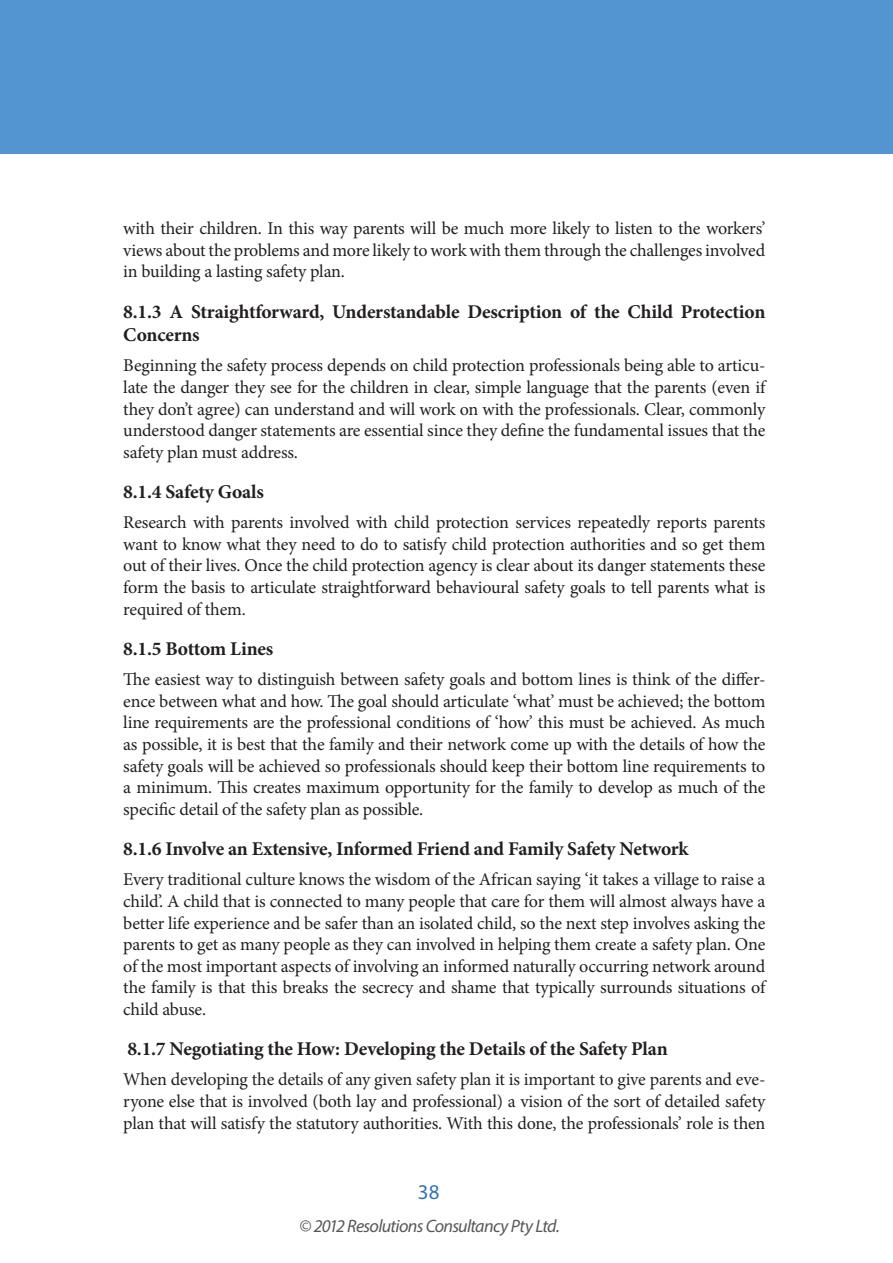
<style>
.page{position:relative;width:893px;height:1263px;background:#fff}
.page>*{position:absolute;margin:0;border:0;box-sizing:border-box;transform-origin:0 0}
.t1{font:21px "Myriad Pro";color:#3073ba}
.t2{font:700 19.5px/23.4px "Minion Pro";letter-spacing:-.01em;color:#231f20}
.t3{font:18px/21.6px "Minion Pro";letter-spacing:-.015em;color:#231f20;text-align:justify}
.t4{font:italic 18px "Myriad Pro";letter-spacing:-.04em;color:#57585a}
</style>
<div class="page">
<div style="left:0;top:0;width:893px;height:153px;background:#5395d0"></div>
<p class="t3" style="left:123px;top:218px;width:643px">with their children. In this way parents will be much more likely to listen to the workers’ views about the problems and more likely to work with them through the challenges involved in building a lasting safety plan.</p>
<p class="t2" style="left:123px;top:300px;width:644px">8.1.3 A Straightforward, Understandable Description of the Child Protection<br>Concerns</p>
<p class="t3" style="left:123px;top:355px;width:644px">Beginning the safety process depends on child protection professionals being able to articu&shy;late the danger they see for the children in clear, simple language that the parents (even if they don’t agree) can understand and will work on with the professionals. Clear, commonly understood danger statements are essential since they define the fundamental issues that the safety plan must address.</p>
<p class="t2" style="left:123px;top:480px;width:142px">8.1.4 Safety Goals</p>
<p class="t3" style="left:123px;top:512px;width:644px">Research with parents involved with child protection services repeatedly reports parents want to know what they need to do to satisfy child protection authorities and so get them out of their lives. Once the child protection agency is clear about its danger statements these form the basis to articulate straightforward behavioural safety goals to tell parents what is required of them.</p>
<p class="t2" style="left:123px;top:637px;width:152px">8.1.5 Bottom Lines</p>
<p class="t3" style="left:123px;top:669px;width:644px">The easiest way to distinguish between safety goals and bottom lines is think of the differ&shy;ence between what and how. The goal should articulate ‘what’ must be achieved; the bottom line requirements are the professional conditions of ‘how’ this must be achieved. As much as possible, it is best that the family and their network come up with the details of how the safety goals will be achieved so professionals should keep their bottom line requirements to a minimum. This creates maximum opportunity for the family to develop as much of the specific detail of the safety plan as possible.</p>
<p class="t2" style="left:123px;top:837px;width:567px">8.1.6 Involve an Extensive, Informed Friend and Family Safety Network</p>
<p class="t3" style="left:123px;top:869px;width:644px">Every traditional culture knows the wisdom of the African saying ‘it takes a village to raise a child’. A child that is connected to many people that care for them will almost always have a better life experience and be safer than an isolated child, so the next step involves asking the parents to get as many people as they can involved in helping them create a safety plan. One of the most important aspects of involving an informed naturally occurring network around the family is that this breaks the secrecy and shame that typically surrounds situations of child abuse.</p>
<p class="t2" style="left:127px;top:1037px;width:542px">8.1.7 Negotiating the How: Developing the Details of the Safety Plan</p>
<p class="t3" style="left:123px;top:1069px;width:644px">When developing the details of any given safety plan it is important to give parents and eve&shy;ryone else that is involved (both lay and professional) a vision of the sort of detailed safety plan that will satisfy the statutory authorities. With this done, the professionals’ role is then</p>
<p class="t1" style="left:418px;top:1178px;width:23px">38</p>
<p class="t4" style="left:299px;top:1215px;width:262px">© 2012 Resolutions Consultancy Pty Ltd.</p>
</div>
